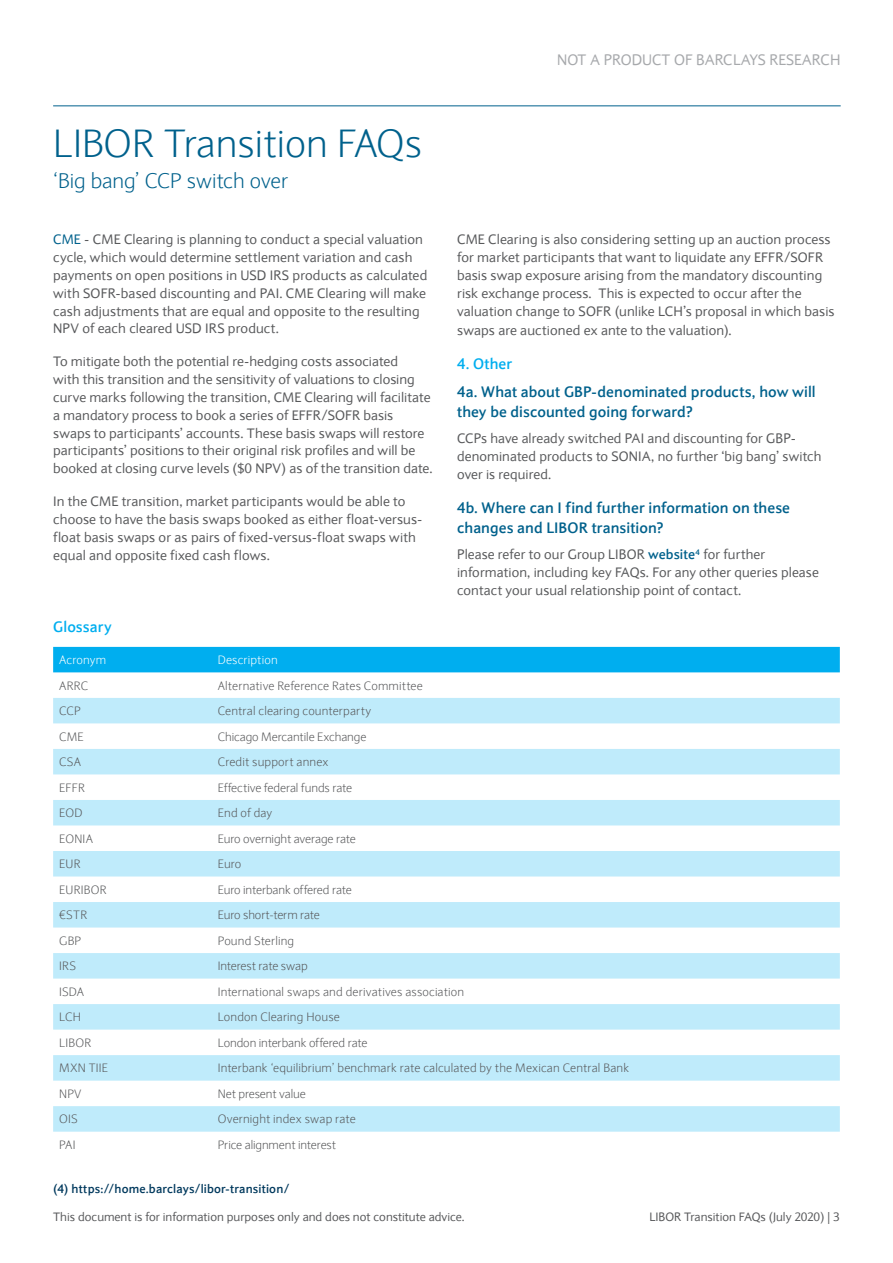
<style>
.page{position:relative;width:893px;height:1263px;background:#fff}
.page>*{position:absolute;margin:0;border:0;box-sizing:border-box;transform-origin:0 0}
.t1{font:300 39px "Expert Sans";color:#00618c}
.t2{font:300 21px "Expert Sans";letter-spacing:-.005em;color:#00618c}
.t3{font:700 15px/19.5px "Expert Sans";letter-spacing:.005em;color:#00618c}
.t4{font:15px "Expert Sans";color:#a7a9ac}
.t5{font:700 15px "Expert Sans";letter-spacing:.01em;color:#00aeef}
.t6{font:13.5px/17.9px "Expert Sans";letter-spacing:.005em;color:#58595b}
.t7{font:300 12px "Expert Sans";letter-spacing:.01em;color:#58595b}
.t8{font:300 12px "Expert Sans";letter-spacing:-.01em;color:#58595b}
.t9{font:12px "Expert Sans";color:#58595b}
.t10{font:700 12px "Expert Sans";letter-spacing:.015em;color:#00395d}
.t11{font:300 12px "Expert Sans";letter-spacing:.01em;color:#fff}
.s1{color:#00618c}
.s2{font-weight:700;color:#00618c}
</style>
<div class="page">
<div style="left:53px;top:647px;width:787px;height:25px;background:#00aeef"></div>
<svg style="left:53px;top:698px;width:787px;height:434px;fill:#bfebfb"></svg>
<hr style="left:53px;top:105px;width:788px;height:1px;background:#00618c">
<hr style="left:846px;top:60px;width:47px;height:1px;background:#ec008c">
<hr style="left:0;top:65px;width:38px;height:1px;background:#ec008c">
<p class="t4" style="left:557px;top:50px;width:285px">NOT A PRODUCT OF BARCLAYS RESEARCH</p>
<h1 class="t1" style="left:53px;top:120px;width:370px">LIBOR Transition FAQs</h1>
<h2 class="t2" style="left:53px;top:168px;width:236px">‘Big bang’ CCP switch over</h2>
<p class="t6" style="left:53px;top:230px;width:376px"><span class="s1">CME</span> - CME Clearing is planning to conduct a special valuation cycle, which would determine settlement variation and cash payments on open positions in USD IRS products as calculated with SOFR-based discounting and PAI. CME Clearing will make cash adjustments that are equal and opposite to the resulting NPV of each cleared USD IRS product.</p>
<p class="t6" style="left:53px;top:352px;width:381px">To mitigate both the potential re-hedging costs associated<br>with this transition and the sensitivity of valuations to closing curve marks following the transition, CME Clearing will facilitate a mandatory process to book a series of EFFR/SOFR basis swaps to participants’ accounts. These basis swaps will restore participants’ positions to their original risk profiles and will be booked at closing curve levels ($0 NPV) as of the transition date.</p>
<p class="t6" style="left:53px;top:492px;width:371px">In the CME transition, market participants would be able to choose to have the basis swaps booked as either float-versus&shy;float basis swaps or as pairs of fixed-versus-float swaps with equal and opposite fixed cash flows.</p>
<p class="t6" style="left:457px;top:230px;width:379px">CME Clearing is also considering setting up an auction process for market participants that want to liquidate any EFFR/SOFR basis swap exposure arising from the mandatory discounting risk exchange process. This is expected to occur after the valuation change to SOFR (unlike LCH’s proposal in which basis swaps are auctioned ex ante to the valuation).</p>
<p class="t5" style="left:457px;top:354px;width:57px">4. Other</p>
<p class="t3" style="left:457px;top:381px;width:360px">4a. What about GBP-denominated products, how will they be discounted going forward?</p>
<p class="t6" style="left:457px;top:429px;width:366px">CCPs have already switched PAI and discounting for GBP&shy;denominated products to SONIA, no further ‘big bang’ switch over is required.</p>
<p class="t3" style="left:457px;top:498px;width:334px">4b. Where can I find further information on these changes and LIBOR transition?</p>
<p class="t6" style="left:457px;top:545px;width:363px">Please refer to our Group LIBOR <span class="s2">website</span><sup>4</sup> for further information, including key FAQs. For any other queries please contact your usual relationship point of contact.</p>
<p class="t5" style="left:53px;top:617px;width:60px">Glossary</p>
<p class="t11" style="left:59px;top:653px;width:48px">Acronym</p>
<p class="t11" style="left:218px;top:653px;width:61px">Description</p>
<p class="t7" style="left:59px;top:678px;width:30px">ARRC</p>
<p class="t7" style="left:218px;top:678px;width:207px">Alternative Reference Rates Committee</p>
<p class="t7" style="left:59px;top:704px;width:23px">CCP</p>
<p class="t7" style="left:218px;top:704px;width:155px">Central clearing counterparty</p>
<p class="t7" style="left:59px;top:729px;width:26px">CME</p>
<p class="t7" style="left:218px;top:729px;width:150px">Chicago Mercantile Exchange</p>
<p class="t7" style="left:59px;top:755px;width:23px">CSA</p>
<p class="t7" style="left:218px;top:755px;width:112px">Credit support annex</p>
<p class="t7" style="left:59px;top:780px;width:27px">EFFR</p>
<p class="t7" style="left:218px;top:780px;width:136px">Effective federal funds rate</p>
<p class="t7" style="left:59px;top:806px;width:25px">EOD</p>
<p class="t7" style="left:218px;top:806px;width:56px">End of day</p>
<p class="t7" style="left:59px;top:831px;width:35px">EONIA</p>
<p class="t8" style="left:218px;top:831px;width:140px">Euro overnight average rate</p>
<p class="t7" style="left:59px;top:857px;width:23px">EUR</p>
<p class="t7" style="left:218px;top:857px;width:25px">Euro</p>
<p class="t7" style="left:59px;top:882px;width:49px">EURIBOR</p>
<p class="t8" style="left:218px;top:882px;width:136px">Euro interbank offered rate</p>
<p class="t7" style="left:59px;top:908px;width:30px">€STR</p>
<p class="t7" style="left:218px;top:908px;width:104px">Euro short-term rate</p>
<p class="t7" style="left:59px;top:933px;width:24px">GBP</p>
<p class="t7" style="left:218px;top:933px;width:78px">Pound Sterling</p>
<p class="t7" style="left:59px;top:959px;width:18px">IRS</p>
<p class="t8" style="left:218px;top:959px;width:92px">Interest rate swap</p>
<p class="t7" style="left:59px;top:984px;width:26px">ISDA</p>
<p class="t7" style="left:218px;top:984px;width:248px">International swaps and derivatives association</p>
<p class="t7" style="left:59px;top:1010px;width:23px">LCH</p>
<p class="t7" style="left:218px;top:1010px;width:124px">London Clearing House</p>
<p class="t7" style="left:59px;top:1035px;width:34px">LIBOR</p>
<p class="t7" style="left:218px;top:1035px;width:151px">London interbank offered rate</p>
<p class="t7" style="left:59px;top:1061px;width:51px">MXN TIIE</p>
<p class="t7" style="left:218px;top:1061px;width:413px">Interbank ‘equilibrium’ benchmark rate calculated by the Mexican Central Bank</p>
<p class="t7" style="left:59px;top:1086px;width:24px">NPV</p>
<p class="t8" style="left:218px;top:1086px;width:90px">Net present value</p>
<p class="t7" style="left:59px;top:1112px;width:20px">OIS</p>
<p class="t7" style="left:218px;top:1112px;width:140px">Overnight index swap rate</p>
<p class="t7" style="left:59px;top:1137px;width:18px">PAI</p>
<p class="t8" style="left:218px;top:1137px;width:120px">Price alignment interest</p>
<p class="t10" style="left:53px;top:1180px;width:238px">(4) https://home.barclays/libor-transition/</p>
<p class="t9" style="left:53px;top:1209px;width:413px">This document is for information purposes only and does not constitute advice.</p>
<p class="t9" style="left:649px;top:1209px;width:192px">LIBOR Transition FAQs (July 2020) | 3</p>
</div>
